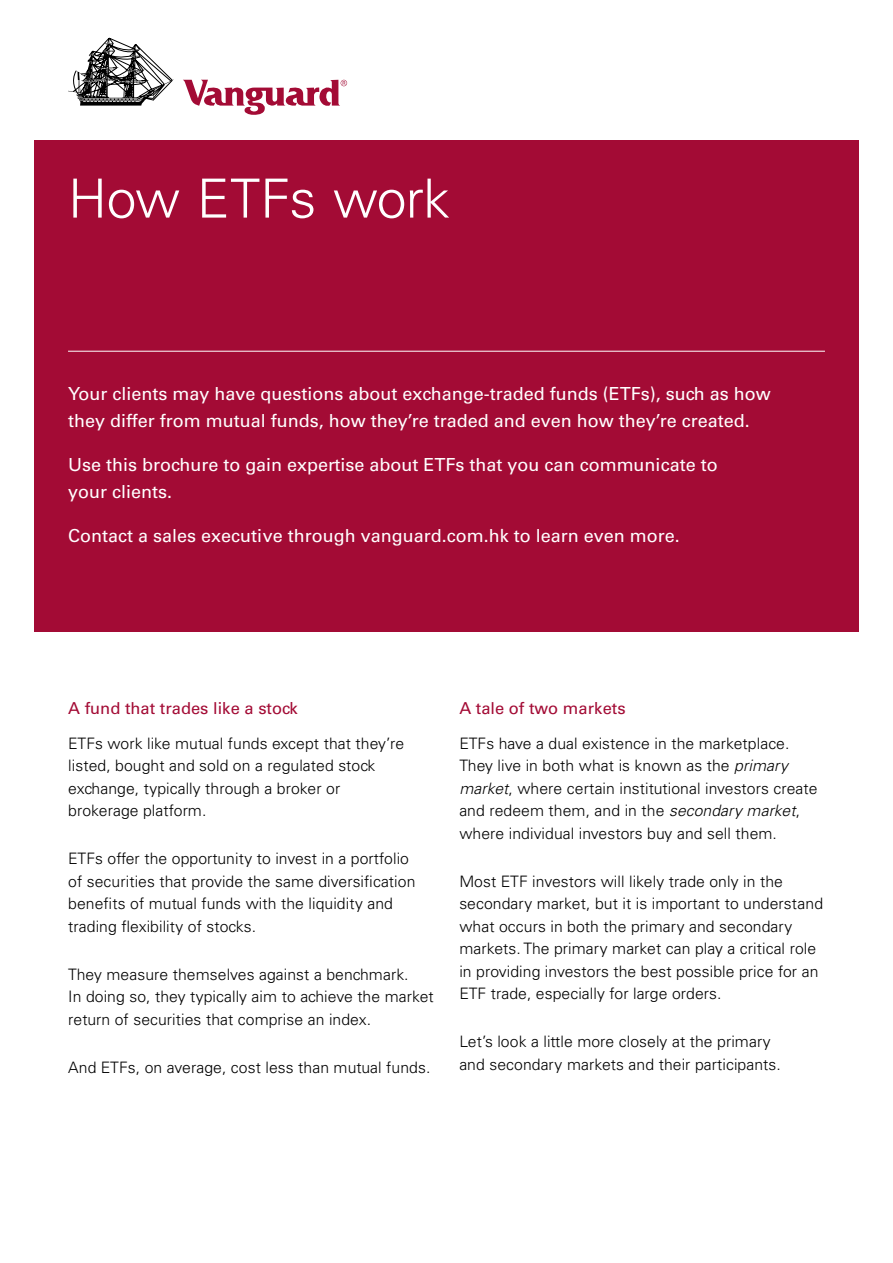
<style>
.page{position:relative;width:893px;height:1263px;background:#fff}
.page>*{position:absolute;margin:0;border:0;box-sizing:border-box;transform-origin:0 0}
.t1{font:300 54px "Univers LT Std";letter-spacing:-.015em;color:#fff}
.t2{font:18px/27px "Univers LT Std";color:#fff}
.t3{font:16.5px "Univers LT Std";color:#a30b35}
.t4{font:300 15.75px/22.5px "Univers LT Std";letter-spacing:.005em;color:#000}
.s1{font-style:italic}
</style>
<div class="page">
<svg style="left:68px;top:38px;width:106px;height:68px"></svg>
<svg style="left:183px;top:80px;width:164px;height:35px"></svg>
<div style="left:34px;top:140px;width:825px;height:491px;background:#a30b35"></div>
<hr style="left:68px;top:351px;width:757px;height:1px;background:#fff">
<h1 class="t1" style="left:68px;top:166px;width:383px">How ETFs work</h1>
<p class="t2" style="left:68px;top:380px;width:704px">Your clients may have questions about exchange-traded funds (ETFs), such as how they differ from mutual funds, how they’re traded and even how they’re created.</p>
<p class="t2" style="left:68px;top:451px;width:651px">Use this brochure to gain expertise about ETFs that you can communicate to your clients.</p>
<p class="t2" style="left:68px;top:522px;width:613px">Contact a sales executive through vanguard.com.hk to learn even more.</p>
<p class="t3" style="left:68px;top:698px;width:231px">A fund that trades like a stock</p>
<p class="t4" style="left:68px;top:732px;width:337px">ETFs work like mutual funds except that they’re listed, bought and sold on a regulated stock exchange, typically through a broker or brokerage platform.</p>
<p class="t4" style="left:68px;top:847px;width:349px">ETFs offer the opportunity to invest in a portfolio of securities that provide the same diversification benefits of mutual funds with the liquidity and trading flexibility of stocks.</p>
<p class="t4" style="left:68px;top:963px;width:367px">They measure themselves against a benchmark.<br>In doing so, they typically aim to achieve the market return of securities that comprise an index.</p>
<p class="t4" style="left:68px;top:1056px;width:364px">And ETFs, on average, cost less than mutual funds.</p>
<p class="t3" style="left:459px;top:698px;width:168px">A tale of two markets</p>
<p class="t4" style="left:459px;top:732px;width:360px">ETFs have a dual existence in the marketplace.<br>They live in both what is known as the <span class="s1">primary market</span>, where certain institutional investors create and redeem them, and in the <span class="s1">secondary market</span>, where individual investors buy and sell them.</p>
<p class="t4" style="left:459px;top:870px;width:365px">Most ETF investors will likely trade only in the secondary market, but it is important to understand what occurs in both the primary and secondary markets. The primary market can play a critical role in providing investors the best possible price for an ETF trade, especially for large orders.</p>
<p class="t4" style="left:459px;top:1031px;width:323px">Let’s look a little more closely at the primary and secondary markets and their participants.</p>
</div>
